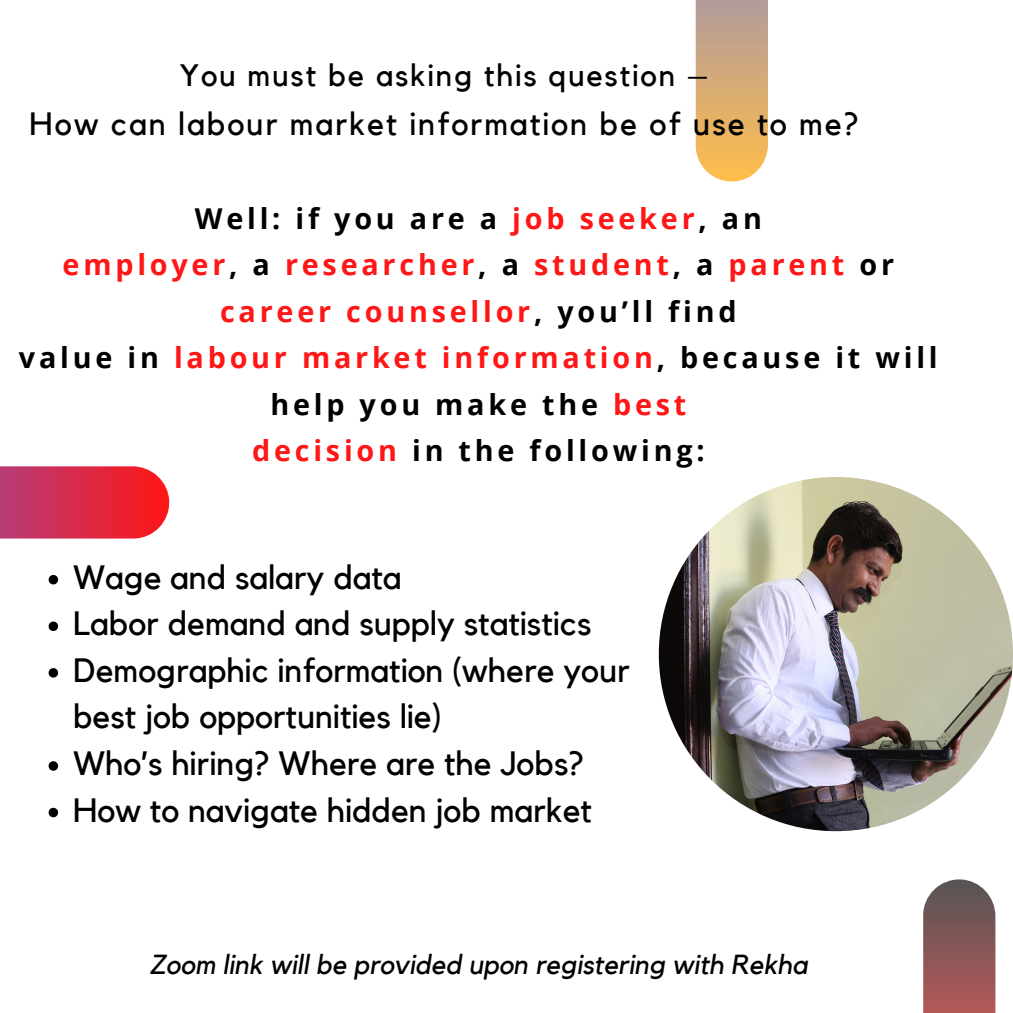
<style>
.page{position:relative;width:1013px;height:1013px;background:#fff}
.page>*{position:absolute;margin:0;border:0;box-sizing:border-box;transform-origin:0 0}
.t1{font:33.62px/46.5px "Kollektif";color:#000}
.t2{font:32.12px "Kollektif";letter-spacing:.06em;color:#000}
.t3{font:30.88px "Kollektif";letter-spacing:.06em;color:#000}
.t4{font:700 28.75px/46.5px "Open Sans";letter-spacing:.13em;color:#000;text-align:center}
.t5{font:700 28.75px/46.5px "Open Sans";letter-spacing:.13em;color:#ff1616;text-align:center}
.t6{font:italic 27.5px "Kollektif";color:#000}
.s1{color:#ff1616}
.s2{color:#000}
</style>
<div class="page">
<svg style="left:923px;top:879px;width:72px;height:133px"></svg>
<svg style="left:0;top:466px;width:170px;height:72px"></svg>
<svg style="left:695px;top:0;width:73px;height:182px"></svg>
<img style="left:658px;top:477px;width:354px;height:354px;border-radius:50%">
<svg style="left:49px;top:575px;width:9px;height:9px"></svg>
<svg style="left:49px;top:621px;width:9px;height:10px"></svg>
<svg style="left:49px;top:668px;width:9px;height:9px"></svg>
<svg style="left:49px;top:761px;width:9px;height:9px"></svg>
<svg style="left:49px;top:807px;width:9px;height:10px"></svg>
<p class="t3" style="left:180px;top:61px;width:530px">You must be asking this question –</p>
<p class="t2" style="left:30px;top:109px;width:830px">How can labour market information be of use to me?</p>
<p class="t4" style="left:195px;top:194px;width:568px">Well: if you are a <span class="s1">job seeker</span>, an</p>
<p class="t5" style="left:63px;top:241px;width:833px">employer<span class="s2">, a</span> researcher<span class="s2">, a</span> student<span class="s2">, a</span> parent <span class="s2">or </span>career counsellor<span class="s2">, you’ll find</span></p>
<p class="t4" style="left:19px;top:334px;width:920px">value in <span class="s1">labour market information</span>, because it will help you make the <span class="s1">best</span></p>
<p class="t4" style="left:252px;top:426px;width:454px"><span class="s1">decision</span> in the following:</p>
<p class="t1" style="left:73px;top:555px;width:330px">Wage and salary data</p>
<p class="t1" style="left:73px;top:601px;width:520px">Labor demand and supply statistics</p>
<p class="t1" style="left:73px;top:648px;width:558px">Demographic information (where your best job opportunities lie)</p>
<p class="t1" style="left:73px;top:741px;width:512px">Who’s hiring? Where are the Jobs?</p>
<p class="t1" style="left:73px;top:788px;width:520px">How to navigate hidden job market</p>
<p class="t6" style="left:149px;top:951px;width:659px">Zoom link will be provided upon registering with Rekha</p>
</div>
